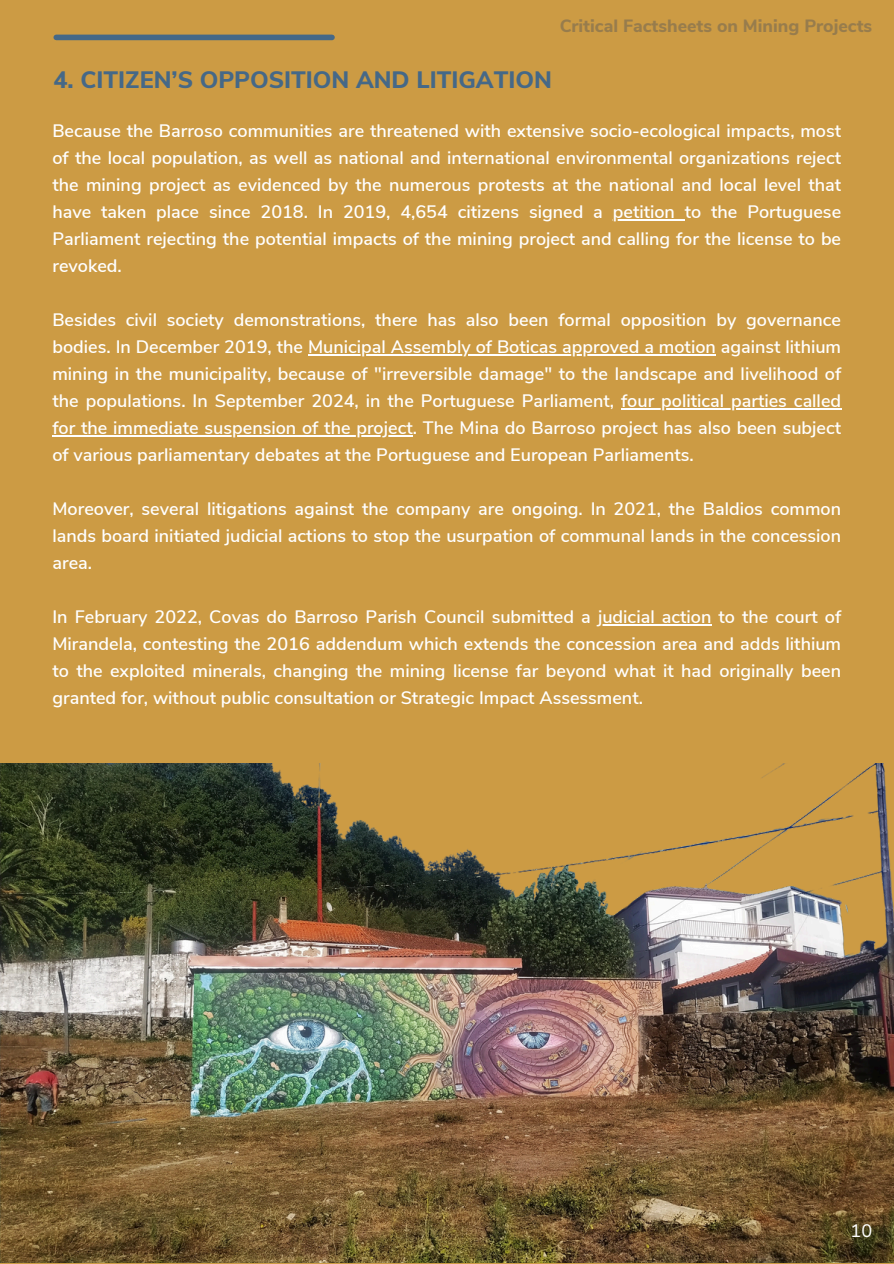
<style>
.page{position:relative;width:894px;height:1264px;background:#fff}
.page>*{position:absolute;margin:0;border:0;box-sizing:border-box;transform-origin:0 0}
.t1{font:800 23.7px "Nunito Sans";color:#456887}
.t2{font:600 18px/27px "Nunito Sans";color:#fff;text-align:justify}
.t3{font:18px "Nunito Sans 10 pt";color:#fff}
.t4{font:800 17.7px "Nunito Sans";color:#575757}
</style>
<div class="page">
<div style="left:0;top:0;width:893px;height:1263px;background:#cc9b44"></div>
<div style="left:56px;top:35px;width:276px;height:5px;background:#456887"></div>
<img style="left:0;top:763px;width:893px;height:499px">
<hr style="left:612px;top:219px;width:72px;height:1px;background:#fff">
<hr style="left:308px;top:354px;width:407px;height:1px;background:#fff">
<hr style="left:621px;top:408px;width:219px;height:1px;background:#fff">
<hr style="left:52px;top:435px;width:360px;height:1px;background:#fff">
<hr style="left:598px;top:624px;width:113px;height:1px;background:#fff">
<p class="t4" style="left:559px;top:14px;width:314px">Critical Factsheets on Mining Projects</p>
<p class="t1" style="left:53px;top:64px;width:500px">4. CITIZEN’S OPPOSITION AND LITIGATION</p>
<h1 class="t2" style="left:52px;top:117px;width:790px">Because the Barroso communities are threatened with extensive socio-ecological impacts, most of the local population, as well as national and international environmental organizations reject the mining project as evidenced by the numerous protests at the national and local level that have taken place since 2018. In 2019, 4,654 citizens signed a</h1>
<p class="t2" style="left:52px;top:198px;width:790px;text-indent:560px">petition to the Portuguese Parliament rejecting the potential impacts of the mining project and calling for the license to be revoked.</p>
<p class="t2" style="left:52px;top:306px;width:790px">Besides civil society demonstrations, there has also been formal opposition by governance bodies. In December 2019, the Municipal Assembly of Boticas approved a motion against lithium</p>
<p class="t2" style="left:52px;top:360px;width:790px">mining in the municipality, because of "irreversible damage" to the landscape and livelihood of the populations. In September 2024, in the Portuguese Parliament, four political parties called</p>
<p class="t2" style="left:52px;top:414px;width:790px">for the immediate suspension of the project. The Mina do Barroso project has also been subject of various parliamentary debates at the Portuguese and European Parliaments.</p>
<p class="t2" style="left:52px;top:495px;width:790px">Moreover, several litigations against the company are ongoing. In 2021, the Baldios common lands board initiated judicial actions to stop the usurpation of communal lands in the concession area.</p>
<p class="t2" style="left:52px;top:603px;width:790px">In February 2022, Covas do Barroso Parish Council submitted a judicial action to the court of</p>
<p class="t2" style="left:52px;top:630px;width:790px">Mirandela, contesting the 2016 addendum which extends the concession area and adds lithium to the exploited minerals, changing the mining license far beyond what it had originally been granted for, without public consultation or Strategic Impact Assessment.</p>
<p class="t3" style="left:850px;top:1219px;width:23px">10</p>
</div>
